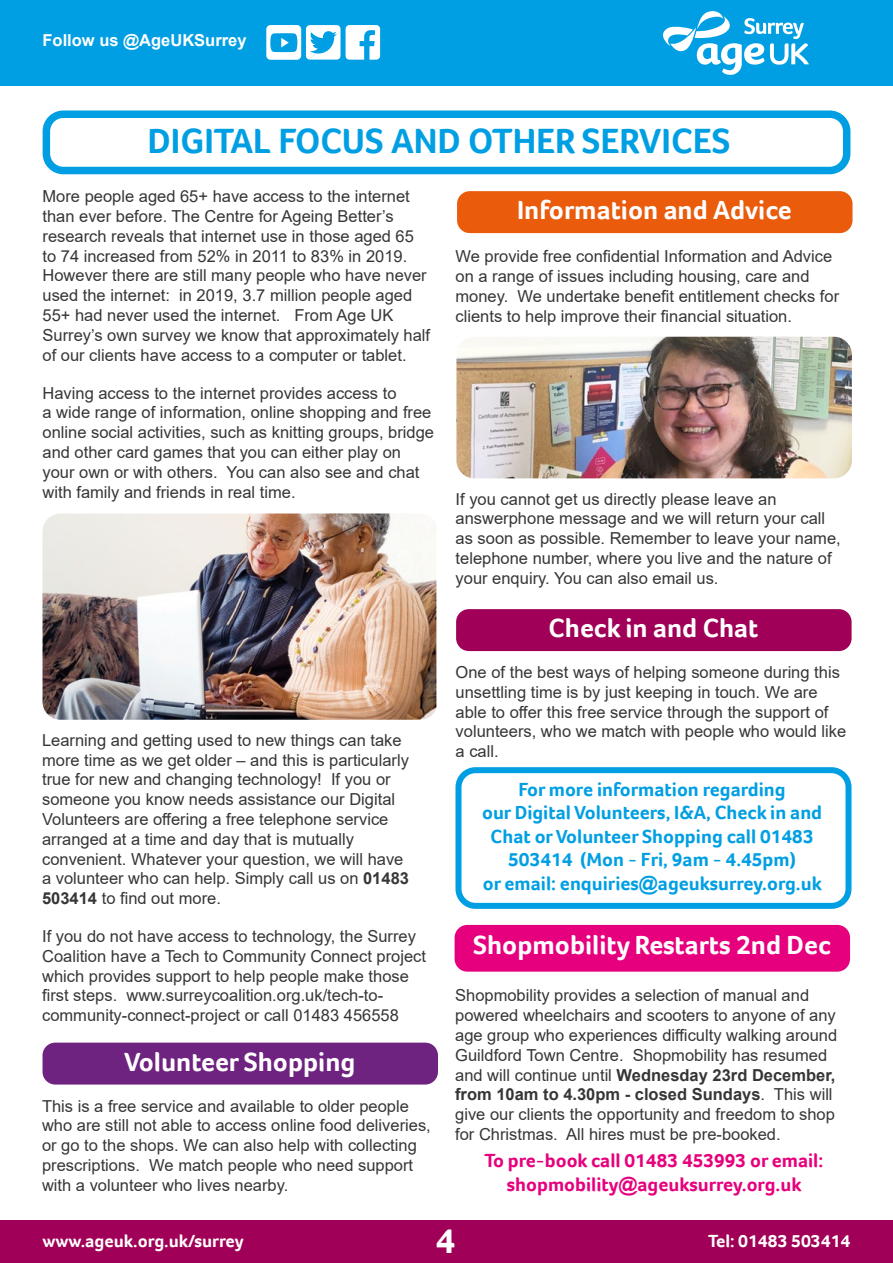
<style>
.page{position:relative;width:893px;height:1263px;background:#fff}
.page>*{position:absolute;margin:0;border:0;box-sizing:border-box;transform-origin:0 0}
.t1{font:700 36px "Foco";color:#009fe3}
.t2{font:700 36px "Foco";color:#fff}
.t3{font:700 27px "Foco";color:#fff}
.t4{font:700 19.5px/23.4px "Foco";color:#009fe3;text-align:center}
.t5{font:700 19.5px/23.4px "Foco";color:#e6007d;text-align:center}
.t6{font:700 18px "Foco";color:#fff}
.t7{font:16.5px/19.8px "Arial";color:#363636}
.t8{font:700 16.5px "Arial";color:#fff}
.s1{font-weight:700}
.s2{font-family:"Arial"}
</style>
<div class="page">
<div style="left:0;top:0;width:893px;height:85px;background:#009fe3"></div>
<svg style="left:663px;top:11px;width:146px;height:64px"></svg>
<svg style="left:266px;top:25px;width:114px;height:35px"></svg>
<div style="left:0;top:1220px;width:893px;height:43px;background:#a00057"></div>
<div style="left:43px;top:110px;width:807px;height:64px;border:8px solid #009fe3;border-radius:17px"></div>
<img style="left:43px;top:513px;width:393px;height:207px">
<img style="left:456px;top:337px;width:396px;height:141px">
<div style="left:457px;top:191px;width:395px;height:42px;background:#ea5b0b;border-radius:13px"></div>
<div style="left:456px;top:609px;width:396px;height:42px;background:#a00057;border-radius:13px"></div>
<div style="left:455px;top:767px;width:396px;height:142px;border:6px solid #009fe3;border-radius:17px"></div>
<div style="left:43px;top:1042px;width:395px;height:42px;background:#6f2380;border-radius:13px"></div>
<div style="left:455px;top:925px;width:395px;height:47px;background:#e6007d;border-radius:13px"></div>
<p class="t8" style="left:43px;top:28px;width:206px">Follow us @AgeUKSurrey</p>
<h1 class="t1" style="left:147px;top:117px;width:584px">DIGITAL FOCUS AND OTHER SERVICES</h1>
<p class="t7" style="left:43px;top:186px;width:389px">More people aged 65+ have access to the internet than ever before. The Centre for Ageing Better’s research reveals that internet use in those aged 65 to 74 increased from 52% in 2011 to 83% in 2019.<br>However there are still many people who have never used the internet: in 2019, 3.7 million people aged 55+ had never used the internet. From Age UK Surrey’s own survey we know that approximately half of our clients have access to a computer or tablet.</p>
<p class="t7" style="left:43px;top:383px;width:393px">Having access to the internet provides access to<br>a wide range of information, online shopping and free online social activities, such as knitting groups, bridge and other card games that you can either play on your own or with others. You can also see and chat with family and friends in real time.</p>
<h2 class="t3" style="left:517px;top:192px;width:276px">Information and Advice</h2>
<p class="t7" style="left:455px;top:246px;width:385px">We provide free confidential Information and Advice on a range of issues including housing, care and money. We undertake benefit entitlement checks for clients to help improve their financial situation.</p>
<p class="t7" style="left:456px;top:489px;width:387px">If you cannot get us directly please leave an answerphone message and we will return your call as soon as possible. Remember to leave your name, telephone number, where you live and the nature of your enquiry. You can also email us.</p>
<p class="t7" style="left:42px;top:730px;width:368px">Learning and getting used to new things can take more time as we get older – and this is particularly true for new and changing technology! If you or someone you know needs assistance our Digital Volunteers are offering a free telephone service arranged at a time and day that is mutually convenient. Whatever your question, we will have a volunteer who can help. Simply call us on <span class="s1">01483<br>503414</span> to find out more.</p>
<p class="t7" style="left:42px;top:926px;width:385px">If you do not have access to technology, the Surrey Coalition have a Tech to Community Connect project which provides support to help people make those first steps. www.surreycoalition.org.uk/tech-to&shy;community-connect-project or call 01483 456558</p>
<h2 class="t3" style="left:124px;top:1044px;width:233px">Volunteer Shopping</h2>
<p class="t7" style="left:42px;top:1096px;width:390px">This is a free service and available to older people who are still not able to access online food deliveries, or go to the shops. We can also help with collecting prescriptions. We match people who need support with a volunteer who lives nearby.</p>
<h2 class="t3" style="left:549px;top:610px;width:211px">Check in and Chat</h2>
<p class="t7" style="left:456px;top:662px;width:392px">One of the best ways of helping someone during this unsettling time is by just keeping in touch. We are able to offer this free service through the support of volunteers, who we match with people who would like a call.</p>
<p class="t4" style="left:482px;top:777px;width:342px">For more information regarding<br>our Digital Volunteers, I&amp;A, Check in and Chat or Volunteer Shopping call 01483<br>503414 (Mon - Fri, 9am - 4.45pm)<br>or email: enquiries<span class="s2">@</span>ageuksurrey.org.uk</p>
<h2 class="t3" style="left:473px;top:927px;width:359px">Shopmobility Restarts 2nd Dec</h2>
<p class="t7" style="left:455px;top:986px;width:384px">Shopmobility provides a selection of manual and powered wheelchairs and scooters to anyone of any age group who experiences difficulty walking around Guildford Town Centre. Shopmobility has resumed and will continue until <span class="s1">Wednesday 23rd December, from 10am to 4.30pm - closed Sundays</span>. This will give our clients the opportunity and freedom to shop for Christmas. All hires must be pre-booked.</p>
<p class="t5" style="left:485px;top:1149px;width:340px">To pre-book call 01483 453993 or email: shopmobility<span class="s2">@</span>ageuksurrey.org.uk</p>
<h1 class="t2" style="left:435px;top:1216px;width:21px">3</h1>
<p class="t6" style="left:43px;top:1229px;width:203px">www.ageuk.org.uk/surrey</p>
<h1 class="t2" style="left:436px;top:1217px;width:21px">4</h1>
<p class="t6" style="left:708px;top:1229px;width:144px">Tel: 01483 503414</p>
</div>
